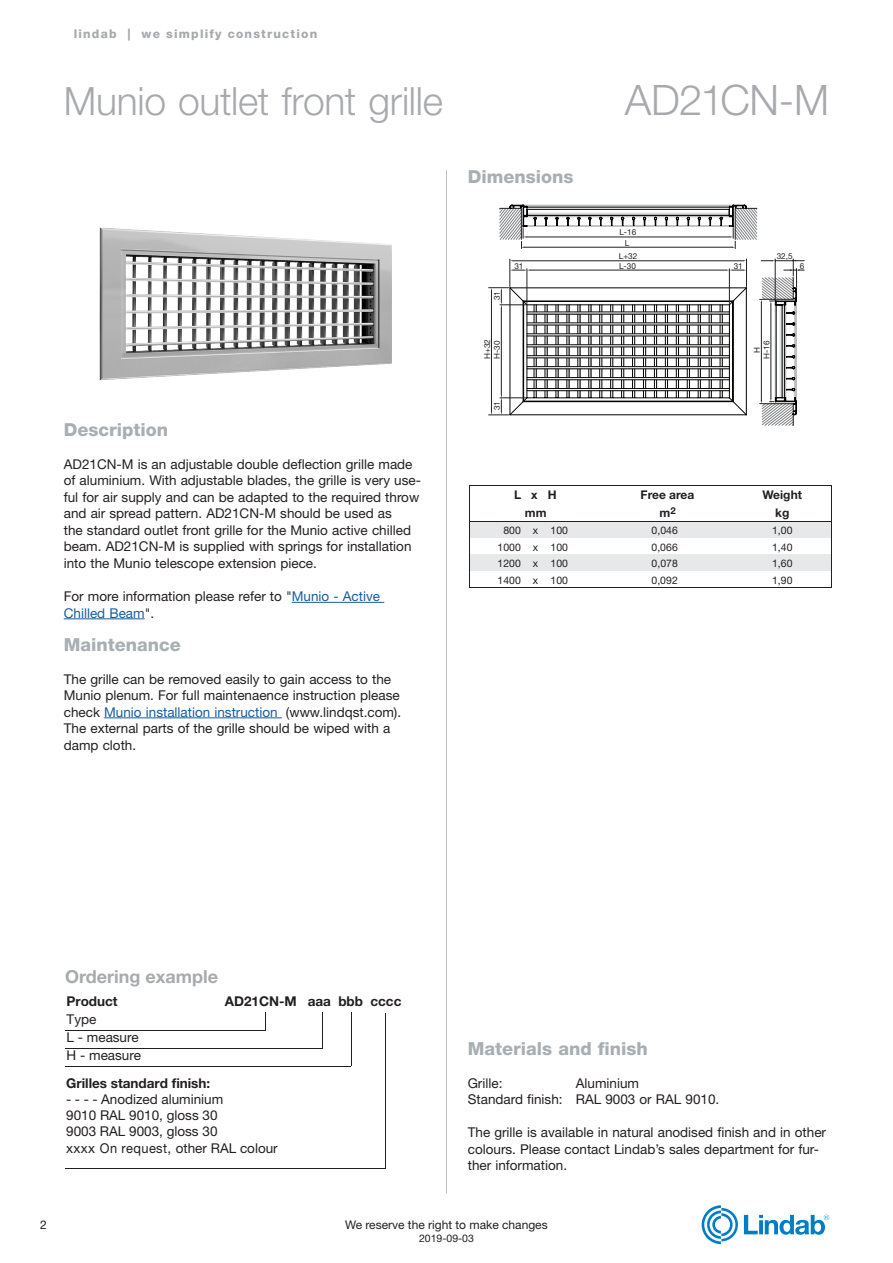
<style>
.page{position:relative;width:893px;height:1263px;background:#fff}
.page>*{position:absolute;margin:0;border:0;box-sizing:border-box;transform-origin:0 0}
.t1{font:300 42px "Helvetica Neue LT Pro";letter-spacing:-.02em;color:#a8a9ad}
.t2{font:300 39px "Helvetica Neue LT Pro";letter-spacing:-.005em;color:#a8a9ad}
.billede{font:800 18px "Helvetica Neue LT Pro";color:#a8afb3}
.t3{font:700 18px "Helvetica Neue LT Pro";color:#a8aaad}
.billede-2{font:13.5px/16.5px "Helvetica Neue LT Pro";color:#231f20}
.t4{font:700 13.5px "Helvetica Neue LT Pro";color:#231f20}
.t5{font:12px "Helvetica Neue LT Pro";color:#231f20}
.t6{font:800 12px "Helvetica Neue LT Pro";letter-spacing:.1em;color:#a8a9ad}
.t7{font:700 12px "Helvetica Neue";letter-spacing:.005em;color:#231f20}
.t8{font:700 12px "Helvetica Neue LT Pro";color:#231f20}
.t9{font:10.5px "Helvetica Neue";letter-spacing:.005em;color:#231f20}
.t10{font:10.5px "Helvetica Neue LT Pro";color:#231f20}
.t11{font:8.25px "Helvetica Neue LT Pro";color:#231f20}
.s1{color:#175d9e}
.s2{font-family:"Helvetica Neue"}
.s3{font-family:"Helvetica Neue LT Pro"}
</style>
<div class="page">
<svg style="left:744px;top:1215px;width:85px;height:20px"></svg>
<svg style="left:702px;top:1205px;width:36px;height:39px"></svg>
<hr style="left:446px;top:170px;width:1px;height:1023px;background:#bcbdc0">
<img style="left:99px;top:227px;width:293px;height:154px">
<svg style="left:489px;top:205px;width:315px;height:221px"></svg>
<hr style="left:292px;top:602px;width:92px;height:1px;background:#175d9e">
<hr style="left:64px;top:618px;width:81px;height:1px;background:#175d9e">
<hr style="left:104px;top:717px;width:178px;height:1px;background:#175d9e">
<svg style="left:265px;top:1012px;width:1px;height:18px"></svg>
<hr style="left:322px;top:1012px;width:1px;height:36px;background:#231f20">
<hr style="left:351px;top:1012px;width:1px;height:54px;background:#231f20">
<hr style="left:65px;top:1030px;width:200px;height:1px;background:#231f20">
<hr style="left:65px;top:1048px;width:258px;height:1px;background:#231f20">
<hr style="left:65px;top:1066px;width:286px;height:1px;background:#231f20">
<hr style="left:385px;top:1013px;width:1px;height:155px;background:#231f20">
<hr style="left:65px;top:1168px;width:320px;height:1px;background:#231f20">
<div style="left:470px;top:521px;width:51px;height:17px;background:#e7e8e9"></div>
<div style="left:521px;top:521px;width:30px;height:17px;background:#e7e8e9"></div>
<div style="left:551px;top:521px;width:51px;height:17px;background:#e7e8e9"></div>
<div style="left:602px;top:521px;width:131px;height:17px;background:#e7e8e9"></div>
<div style="left:733px;top:521px;width:98px;height:17px;background:#e7e8e9"></div>
<div style="left:470px;top:554px;width:51px;height:17px;background:#e7e8e9"></div>
<div style="left:521px;top:554px;width:30px;height:17px;background:#e7e8e9"></div>
<div style="left:551px;top:554px;width:51px;height:17px;background:#e7e8e9"></div>
<div style="left:602px;top:554px;width:131px;height:17px;background:#e7e8e9"></div>
<div style="left:733px;top:554px;width:98px;height:17px;background:#e7e8e9"></div>
<hr style="left:469px;top:486px;width:1px;height:101px;background:#231f20">
<hr style="left:831px;top:486px;width:1px;height:101px;background:#231f20">
<hr style="left:469px;top:485px;width:363px;height:1px;background:#231f20">
<hr style="left:469px;top:521px;width:363px;height:1px;background:#231f20">
<hr style="left:469px;top:587px;width:363px;height:1px;background:#231f20">
<p class="t6" style="left:74px;top:27px;width:245px">lindab | we simplify construction</p>
<h2 class="t2" style="left:64px;top:77px;width:381px">Munio outlet front grille</h2>
<h1 class="t1" style="left:625px;top:74px;width:206px">AD21CN-M</h1>
<p class="billede" style="left:64px;top:419px;width:106px">Description</p>
<p class="billede-2" style="left:64px;top:456px;width:359px">AD21CN-M is an adjustable double deflection grille made of aluminium. With adjustable blades, the grille is very use&shy;ful for air supply and can be adapted to the required throw and air spread pattern. AD21CN-M should be used as<br>the standard outlet front grille for the Munio active chilled beam. AD21CN-M is supplied with springs for installation into the Munio telescope extension piece.</p>
<p class="billede-2" style="left:64px;top:588px;width:318px">For more information please refer to "<span class="s1">Munio - Active<br>Chilled Beam</span>".</p>
<p class="billede" style="left:64px;top:633px;width:119px">Maintenance</p>
<p class="billede-2" style="left:64px;top:670px;width:339px">The grille can be removed easily to gain access to the<br>Munio plenum. For full maintenaence instruction please check <span class="s1">Munio installation instruction</span> (www.lindqst.com).</p>
<p class="billede-2" style="left:64px;top:720px;width:328px">The external parts of the grille should be wiped with a damp cloth.</p>
<p class="billede" style="left:468px;top:166px;width:107px">Dimensions</p>
<p class="t11" style="left:492px;top:300px;width:11px;rotate:-90deg">31</p>
<p class="t11" style="left:619px;top:227px;width:18px">L-16</p>
<p class="t11" style="left:625px;top:238px;width:6px">L</p>
<p class="t11" style="left:619px;top:251px;width:20px">L+32</p>
<p class="t11" style="left:514px;top:261px;width:11px">31</p>
<p class="t11" style="left:619px;top:261px;width:18px">L-30</p>
<p class="t11" style="left:734px;top:261px;width:11px">31</p>
<p class="t11" style="left:777px;top:251px;width:17px">32,5</p>
<p class="t11" style="left:800px;top:261px;width:6px">6</p>
<p class="t11" style="left:482px;top:359px;width:21px;rotate:-90deg">H+32</p>
<p class="t11" style="left:492px;top:359px;width:20px;rotate:-90deg">H-30</p>
<p class="t11" style="left:761px;top:359px;width:20px;rotate:-90deg">H-16</p>
<p class="t11" style="left:752px;top:353px;width:7px;rotate:-90deg">H</p>
<p class="t11" style="left:492px;top:410px;width:11px;rotate:-90deg">31</p>
<p class="t8" style="left:514px;top:487px;width:44px">L <span class="s2">x</span> H</p>
<p class="t7" style="left:641px;top:488px;width:55px">Free area</p>
<p class="t7" style="left:762px;top:488px;width:41px">Weight</p>
<p class="t7" style="left:525px;top:506px;width:23px">mm</p>
<p class="t7" style="left:659px;top:506px;width:18px">m<sup>2</sup></p>
<p class="t7" style="left:775px;top:506px;width:16px">kg</p>
<p class="t9" style="left:503px;top:524px;width:66px">800 x 100</p>
<p class="t9" style="left:651px;top:524px;width:28px">0,046</p>
<p class="t9" style="left:772px;top:524px;width:22px">1,00</p>
<p class="t9" style="left:497px;top:541px;width:72px">1000 x 100</p>
<p class="t9" style="left:651px;top:541px;width:28px">0,0<span class="s3">66</span></p>
<p class="t9" style="left:772px;top:541px;width:22px">1,40</p>
<p class="t9" style="left:497px;top:557px;width:72px">1200 x 100</p>
<p class="t9" style="left:651px;top:557px;width:28px">0,07<span class="s3">8</span></p>
<p class="t9" style="left:772px;top:557px;width:22px">1,60</p>
<p class="t9" style="left:497px;top:574px;width:72px">1400 x 100</p>
<p class="t9" style="left:651px;top:574px;width:28px">0,0<span class="s3">9</span>2</p>
<p class="t9" style="left:772px;top:574px;width:22px">1,90</p>
<p class="t3" style="left:65px;top:966px;width:154px">Ordering example</p>
<p class="t4" style="left:67px;top:993px;width:52px">Product</p>
<p class="t4" style="left:225px;top:993px;width:178px">AD21CN-M aaa bbb cccc</p>
<p class="billede-2" style="left:67px;top:1010px;width:76px;line-height:18px">Type<br>L - measure<br>H - measure</p>
<p class="t4" style="left:66px;top:1074px;width:146px">Grilles standard finish:</p>
<p class="billede-2" style="left:66px;top:1090px;width:213px">- - - - Anodized aluminium<br>9010 RAL 9010, gloss 30<br>9003 RAL 9003, gloss 30<br>xxxx On request, other RAL colour</p>
<p class="billede" style="left:468px;top:1037px;width:182px">Materials and finish</p>
<p class="billede-2" style="left:468px;top:1074px;width:36px">Grille:</p>
<p class="billede-2" style="left:576px;top:1074px;width:65px">Aluminium</p>
<p class="billede-2" style="left:468px;top:1091px;width:253px">Standard finish: RAL 9003 or RAL 9010.</p>
<p class="billede-2" style="left:468px;top:1124px;width:360px">The grille is available in natural anodised finish and in other colours. Please contact Lindab’s sales department for fur&shy;ther information.</p>
<p class="t5" style="left:40px;top:1217px;width:8px">2</p>
<p class="t5" style="left:345px;top:1217px;width:204px">We reserve the right to make changes</p>
<p class="t10" style="left:419px;top:1231px;width:56px">2019-09-03</p>
</div>
